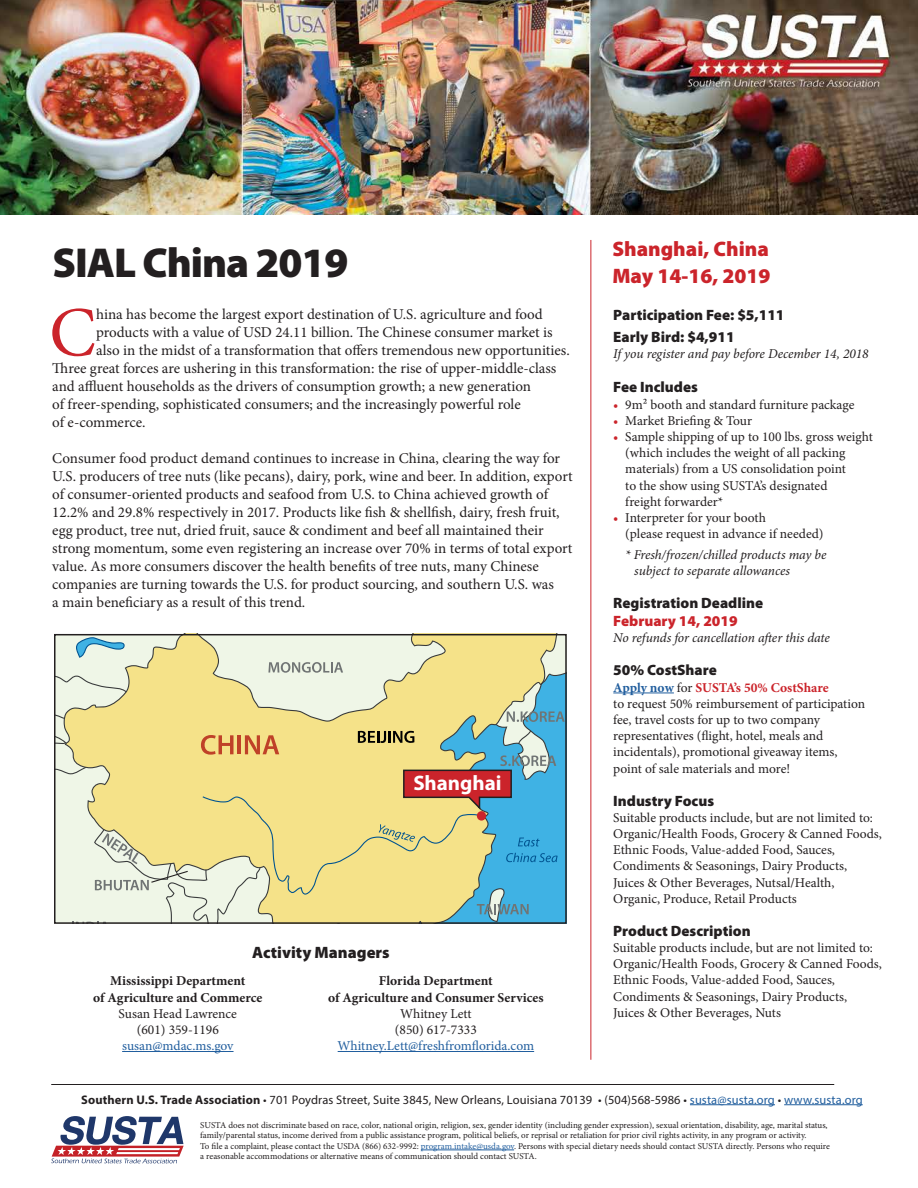
<style>
.page{position:relative;width:918px;height:1188px;background:#fff}
.page>*{position:absolute;margin:0;border:0;box-sizing:border-box;transform-origin:0 0}
.t1{font:70.35px "Minion Pro";color:#cb242b}
.t2{font:900 42px "Myriad Pro";letter-spacing:-.025em;color:#231f20}
.t3{font:900 21px "Myriad Pro";color:#cb242b}
.t4{font:700 21px "Myriad Pro";color:#fff}
.t5{font:900 16.5px "Myriad Pro";color:#231f20}
.t6{font:15px/18px "Minion Pro";color:#231f20}
.t7{font:900 15px/22.5px "Myriad Pro";color:#231f20}
.t8{font:900 15px "Myriad Pro";color:#cb242b}
.t9{font:13.5px/16.2px "Minion Pro";color:#231f20}
.t10{font:italic 13.5px/16.2px "Minion Pro";letter-spacing:-.005em;color:#231f20}
.t11{font:700 13.5px/16.2px "Minion Pro";color:#231f20;text-align:center}
.t12{font:13.5px "Minion Pro";color:#215e9e}
.t13{font:12.45px "Myriad Pro";letter-spacing:.01em;color:#231f20}
.t14{font:9px/10.5px "Minion Pro";color:#231f20}
.s1{color:#cb242b}
.s2{font-weight:700;color:#215e9e}
.s3{font-weight:700;color:#cb242b}
.s4{font-weight:700}
.s5{color:#215e9e}
</style>
<div class="page">
<hr style="left:122px;top:1051px;width:112px;height:1px;background:#215e9e">
<hr style="left:338px;top:1051px;width:196px;height:1px;background:#215e9e">
<hr style="left:613px;top:693px;width:61px;height:1px;background:#215e9e">
<hr style="left:591px;top:240px;width:1px;height:820px;background:#cb242b">
<img style="left:0;top:0;width:918px;height:215px">
<hr style="left:690px;top:1104px;width:85px;height:1px;background:#215e9e">
<hr style="left:784px;top:1104px;width:79px;height:1px;background:#215e9e">
<hr style="left:51px;top:1084px;width:783px;height:1px;background:#231f20">
<hr style="left:421px;top:1150px;width:93px;height:1px;background:#215e9e">
<svg style="left:51px;top:1116px;width:133px;height:47px"></svg>
<svg style="left:57px;top:637px;width:507px;height:284px;background:#d7d7a6"></svg>
<div style="left:54px;top:634px;width:513px;height:290px;border:2px solid #231f20"></div>
<h2 class="t2" style="left:53px;top:235px;width:297px">SIAL China 2019</h2>
<h1 class="t1" style="left:49px;top:286px;width:48px">C</h1>
<p class="t6" style="left:96px;top:306px;width:448px">hina has become the largest export destination of U.S. agriculture and food</p>
<p class="t6" style="left:96px;top:324px;width:458px">products with a value of USD 24.11 billion. The Chinese consumer market is</p>
<p class="t6" style="left:96px;top:342px;width:475px">also in the midst of a transformation that offers tremendous new opportunities.</p>
<p class="t6" style="left:52px;top:360px;width:506px">Three great forces are ushering in this transformation: the rise of upper-middle-class</p>
<p class="t6" style="left:52px;top:378px;width:480px">and affluent households as the drivers of consumption growth; a new generation</p>
<p class="t6" style="left:52px;top:396px;width:470px">of freer-spending, sophisticated consumers; and the increasingly powerful role</p>
<p class="t6" style="left:52px;top:414px;width:95px">of e-commerce.</p>
<p class="t6" style="left:52px;top:450px;width:522px">Consumer food product demand continues to increase in China, clearing the way for U.S. producers of tree nuts (like pecans), dairy, pork, wine and beer. In addition, export of consumer-oriented products and seafood from U.S. to China achieved growth of 12.2% and 29.8% respectively in 2017. Products like fish &amp; shellfish, dairy, fresh fruit, egg product, tree nut, dried fruit, sauce &amp; condiment and beef all maintained their strong momentum, some even registering an increase over 70% in terms of total export value. As more consumers discover the health benefits of tree nuts, many Chinese companies are turning towards the U.S. for product sourcing, and southern U.S. was<br>a main beneficiary as a result of this trend.</p>
<h3 class="t4" style="left:413px;top:769px;width:90px">Shanghai</h3>
<p class="t5" style="left:252px;top:942px;width:139px">Activity Managers</p>
<p class="t11" style="left:93px;top:973px;width:171px">Mississippi Department<br>of Agriculture and Commerce</p>
<p class="t9" style="left:119px;top:1005px;width:120px;text-align:center">Susan Head Lawrence (601) 359-1196</p>
<p class="t12" style="left:122px;top:1037px;width:113px">susan@mdac.ms.gov</p>
<p class="t11" style="left:328px;top:973px;width:217px">Florida Department<br>of Agriculture and Consumer Services</p>
<p class="t9" style="left:395px;top:1005px;width:84px;text-align:center">Whitney Lett (850) 617-7333</p>
<p class="t12" style="left:338px;top:1037px;width:198px">Whitney.Lett@freshfromflorida.com</p>
<h3 class="t3" style="left:612px;top:235px;width:158px">Shanghai, China</h3>
<h3 class="t3" style="left:612px;top:262px;width:160px">May 14-16, 2019</h3>
<p class="t7" style="left:613px;top:303px;width:173px">Participation Fee: $5,111<br>Early Bird: $4,911</p>
<p class="t10" style="left:613px;top:346px;width:257px">If you register and pay before December 14, 2018</p>
<p class="t7" style="left:613px;top:376px;width:86px">Fee Includes</p>
<p class="t9" style="left:613px;top:396px;width:243px"><span class="s1">•</span> 9m² booth and standard furniture package</p>
<p class="t9" style="left:613px;top:413px;width:140px"><span class="s1">•</span> Market Briefing &amp; Tour</p>
<p class="t9" style="left:625px;top:429px;width:249px;text-indent:-12px"><span class="s1">•</span> Sample shipping of up to 100 lbs. gross weight (which includes the weight of all packing materials) from a US consolidation point<br>to the show using SUSTA’s designated<br>freight forwarder*</p>
<p class="t9" style="left:625px;top:510px;width:200px;text-indent:-12px"><span class="s1">•</span> Interpreter for your booth<br>(please request in advance if needed)</p>
<p class="t10" style="left:634px;top:547px;width:194px;text-indent:-9px">* Fresh/frozen/chilled products may be subject to separate allowances</p>
<p class="t7" style="left:613px;top:591px;width:151px">Registration Deadline</p>
<p class="t8" style="left:613px;top:611px;width:126px">February 14, 2019</p>
<p class="t10" style="left:613px;top:630px;width:218px">No refunds for cancellation after this date</p>
<p class="t7" style="left:613px;top:658px;width:105px">50% CostShare</p>
<p class="t9" style="left:613px;top:679px;width:253px"><span class="s2">Apply now</span> for <span class="s3">SUSTA’s 50% CostShare<br></span>to request 50% reimbursement of participation fee, travel costs for up to two company representatives (flight, hotel, meals and incidentals), promotional giveaway items, point of sale materials and more!</p>
<p class="t7" style="left:613px;top:789px;width:102px">Industry Focus</p>
<p class="t9" style="left:613px;top:809px;width:270px">Suitable products include, but are not limited to:<br>Organic/Health Foods, Grocery &amp; Canned Foods, Ethnic Foods, Value-added Food, Sauces, Condiments &amp; Seasonings, Dairy Products,<br>Juices &amp; Other Beverages, Nutsal/Health, Organic, Produce, Retail Products</p>
<p class="t7" style="left:613px;top:919px;width:139px">Product Description</p>
<p class="t9" style="left:613px;top:940px;width:270px">Suitable products include, but are not limited to:<br>Organic/Health Foods, Grocery &amp; Canned Foods, Ethnic Foods, Value-added Food, Sauces, Condiments &amp; Seasonings, Dairy Products,<br>Juices &amp; Other Beverages, Nuts</p>
<p class="t13" style="left:81px;top:1092px;width:783px"><span class="s4">Southern U.S. Trade Association</span> • 701 Poydras Street, Suite 3845, New Orleans, Louisiana 70139 • (504)568-5986 • <span class="s5">susta@susta.org</span> • <span class="s5">www.susta.org</span></p>
<p class="t14" style="left:200px;top:1120px;width:631px">SUSTA does not discriminate based on race, color, national origin, religion, sex, gender identity (including gender expression), sexual orientation, disability, age, marital status, family/parental status, income derived from a public assistance program, political beliefs, or reprisal or retaliation for prior civil rights activity, in any program or activity.<br>To file a complaint, please contact the USDA (866) 632-9992: <span class="s5">program.intake@usda.gov</span>. Persons with special dietary needs should contact SUSTA directly. Persons who require a reasonable accommodations or alternative means of communication should contact SUSTA.</p>
</div>
